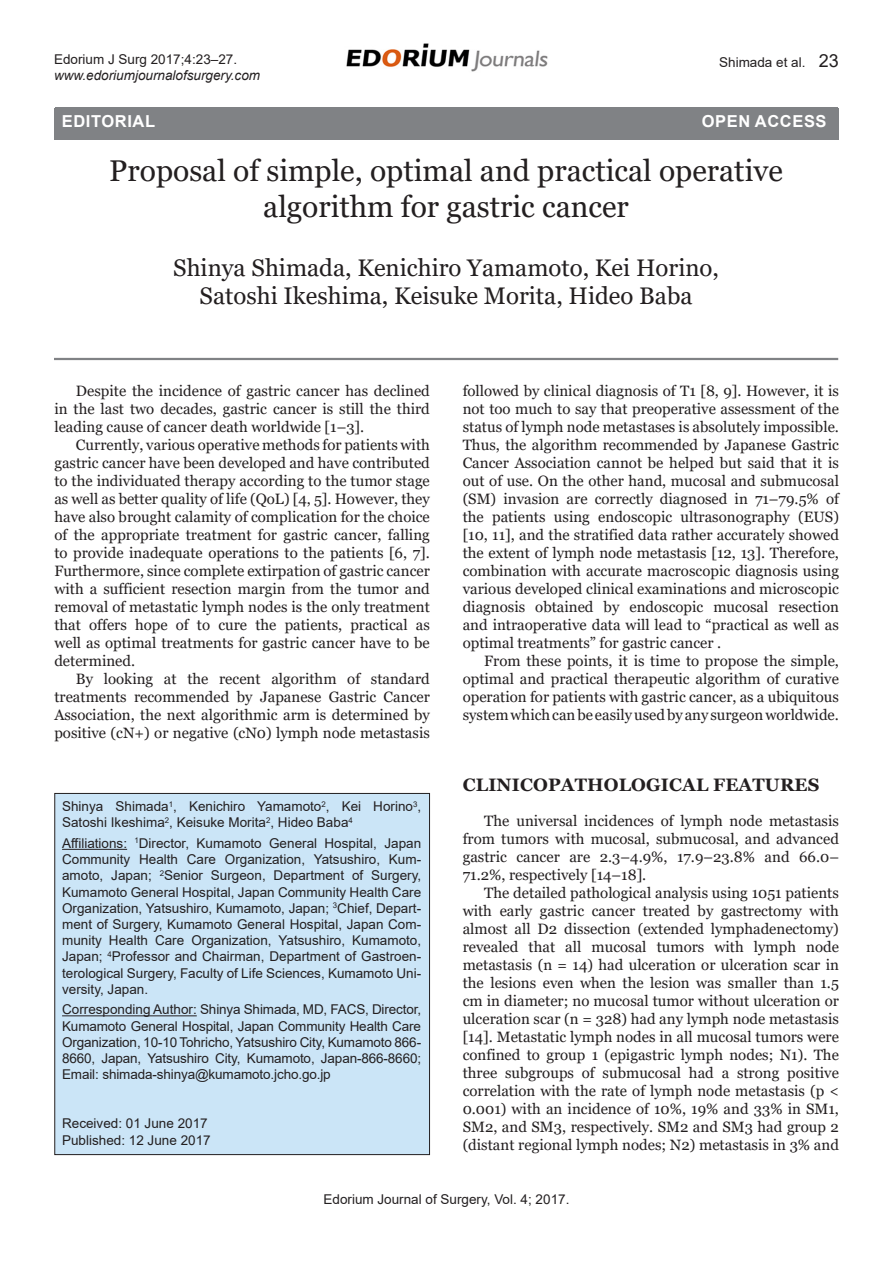
<style>
.page{position:relative;width:893px;height:1263px;background:#fff}
.page>*{position:absolute;margin:0;border:0;box-sizing:border-box;transform-origin:0 0}
.Chapter_Name{font:30px/36px "Georgia";color:#231f20;text-align:center}
.Author_Name{font:24px/28.8px "Georgia";color:#231f20;text-align:center}
.Introduction_Head{font:700 18px "Georgia";letter-spacing:.01em;color:#231f20}
.Open_Access{font:700 16.5px "Arial";letter-spacing:.035em;color:#fff}
.Text{font:15px/18px "Georgia";color:#231f20;text-align:justify}
.Box_author{font:13.5px/16.2px "Arial";color:#231f20;text-align:justify}
.Left_Running_head{font:italic 13.5px "Arial";color:#231f20}
.Left_Running_head-2{font:13.5px "Arial";color:#231f20}
.Box_received_date{font:13.5px "Arial";color:#231f20}
.Right_Running_head{font:13.5px "Arial";color:#231f20}
.s1{font-size:18px}
</style>
<div class="page">
<div style="left:54px;top:108px;width:784px;height:32px;background:#808285"></div>
<img style="left:346px;top:43px;width:202px;height:29px">
<hr style="left:54px;top:358px;width:784px;height:2px;background:#808285">
<div style="left:55px;top:793px;width:375px;height:361px;background:#cbe5f7"></div>
<div style="left:54px;top:793px;width:376px;height:362px;border:1px solid #231f20"></div>
<hr style="left:62px;top:849px;width:65px;height:1px;background:#231f20">
<hr style="left:62px;top:1015px;width:135px;height:1px;background:#231f20">
<p class="Left_Running_head-2" style="left:54px;top:50px;width:185px">Edorium J Surg 2017;4:23–27.</p>
<p class="Left_Running_head" style="left:54px;top:67px;width:208px">www.edoriumjournalofsurgery.com</p>
<p class="Right_Running_head" style="left:719px;top:53px;width:121px">Shimada et al. <span class="s1">23</span></p>
<p class="Open_Access" style="left:62px;top:109px;width:95px">EDITORIAL</p>
<p class="Open_Access" style="left:702px;top:109px;width:126px">OPEN ACCESS</p>
<p class="Open_Access" style="left:64px;top:112px;width:126px">CASE REPORT</p>
<p class="Open_Access" style="left:690px;top:112px;width:126px">OPEN ACCESS</p>
<p class="Chapter_Name" style="left:109px;top:153px;width:675px">Proposal of simple, optimal and practical operative algorithm for gastric cancer</p>
<p class="Author_Name" style="left:173px;top:253px;width:547px">Shinya Shimada, Kenichiro Yamamoto, Kei Horino,<br>Satoshi Ikeshima, Keisuke Morita, Hideo Baba</p>
<p class="Text" style="left:54px;top:382px;width:377px;text-indent:22px">Despite the incidence of gastric cancer has declined in the last two decades, gastric cancer is still the third leading cause of cancer death worldwide [1–3].</p>
<p class="Text" style="left:54px;top:436px;width:377px;text-indent:22px">Currently, various operative methods for patients with gastric cancer have been developed and have contributed to the individuated therapy according to the tumor stage as well as better quality of life (QoL) [4, 5]. However, they have also brought calamity of complication for the choice of the appropriate treatment for gastric cancer, falling to provide inadequate operations to the patients [6, 7].<br>Furthermore, since complete extirpation of gastric cancer with a sufficient resection margin from the tumor and removal of metastatic lymph nodes is the only treatment that offers hope of to cure the patients, practical as well as optimal treatments for gastric cancer have to be determined.</p>
<p class="Text" style="left:54px;top:670px;width:377px;text-indent:22px">By looking at the recent algorithm of standard treatments recommended by Japanese Gastric Cancer Association, the next algorithmic arm is determined by positive (cN+) or negative (cN0) lymph node metastasis</p>
<p class="Box_author" style="left:62px;top:798px;width:361px">Shinya Shimada<sup>1</sup>, Kenichiro Yamamoto<sup>2</sup>, Kei Horino<sup>3</sup>,<br>Satoshi Ikeshima<sup>2</sup>, Keisuke Morita<sup>2</sup>, Hideo Baba<sup>4</sup></p>
<p class="Box_author" style="left:62px;top:835px;width:361px">Affiliations: <sup>1</sup>Director, Kumamoto General Hospital, Japan Community Health Care Organization, Yatsushiro, Kum&shy;amoto, Japan; <sup>2</sup>Senior Surgeon, Department of Surgery, Kumamoto General Hospital, Japan Community Health Care Organization, Yatsushiro, Kumamoto, Japan; <sup>3</sup>Chief, Depart&shy;ment of Surgery, Kumamoto General Hospital, Japan Com&shy;munity Health Care Organization, Yatsushiro, Kumamoto, Japan; <sup>4</sup>Professor and Chairman, Department of Gastroen&shy;terological Surgery, Faculty of Life Sciences, Kumamoto Uni&shy;versity, Japan.</p>
<p class="Box_author" style="left:62px;top:1001px;width:361px">Corresponding Author: Shinya Shimada, MD, FACS, Director, Kumamoto General Hospital, Japan Community Health Care Organization, 10-10 Tohricho, Yatsushiro City, Kumamoto 866- 8660, Japan, Yatsushiro City, Kumamoto, Japan-866-8660; Email: shimada-shinya@kumamoto.jcho.go.jp</p>
<p class="Box_received_date" style="left:62px;top:1114px;width:147px">Received: 01 June 2017</p>
<p class="Box_author" style="left:62px;top:1132px;width:150px">Published: 12 June 2017</p>
<p class="Text" style="left:463px;top:382px;width:378px">followed by clinical diagnosis of T1 [8, 9]. However, it is not too much to say that preoperative assessment of the status of lymph node metastases is absolutely impossible.<br>Thus, the algorithm recommended by Japanese Gastric Cancer Association cannot be helped but said that it is out of use. On the other hand, mucosal and submucosal (SM) invasion are correctly diagnosed in 71–79.5% of the patients using endoscopic ultrasonography (EUS) [10, 11], and the stratified data rather accurately showed the extent of lymph node metastasis [12, 13]. Therefore, combination with accurate macroscopic diagnosis using various developed clinical examinations and microscopic diagnosis obtained by endoscopic mucosal resection and intraoperative data will lead to “practical as well as optimal treatments” for gastric cancer .</p>
<p class="Text" style="left:463px;top:652px;width:378px;text-indent:22px">From these points, it is time to propose the simple, optimal and practical therapeutic algorithm of curative operation for patients with gastric cancer, as a ubiquitous system which can be easily used by any surgeon worldwide.</p>
<p class="Introduction_Head" style="left:463px;top:773px;width:358px">CLINICOPATHOLOGICAL FEATURES</p>
<p class="Text" style="left:463px;top:812px;width:378px;text-indent:22px">The universal incidences of lymph node metastasis from tumors with mucosal, submucosal, and advanced gastric cancer are 2.3–4.9%, 17.9–23.8% and 66.0– 71.2%, respectively [14–18].</p>
<p class="Text" style="left:463px;top:884px;width:378px;text-indent:22px">The detailed pathological analysis using 1051 patients with early gastric cancer treated by gastrectomy with almost all D2 dissection (extended lymphadenectomy) revealed that all mucosal tumors with lymph node metastasis (n = 14) had ulceration or ulceration scar in the lesions even when the lesion was smaller than 1.5 cm in diameter; no mucosal tumor without ulceration or ulceration scar (n = 328) had any lymph node metastasis [14]. Metastatic lymph nodes in all mucosal tumors were confined to group 1 (epigastric lymph nodes; N1). The three subgroups of submucosal had a strong positive correlation with the rate of lymph node metastasis (p &lt; 0.001) with an incidence of 10%, 19% and 33% in SM1, SM2, and SM3, respectively. SM2 and SM3 had group 2 (distant regional lymph nodes; N2) metastasis in 3% and</p>
<p class="Box_author" style="left:324px;top:1191px;width:247px">Edorium Journal of Surgery, Vol. 4; 2017.</p>
</div>
